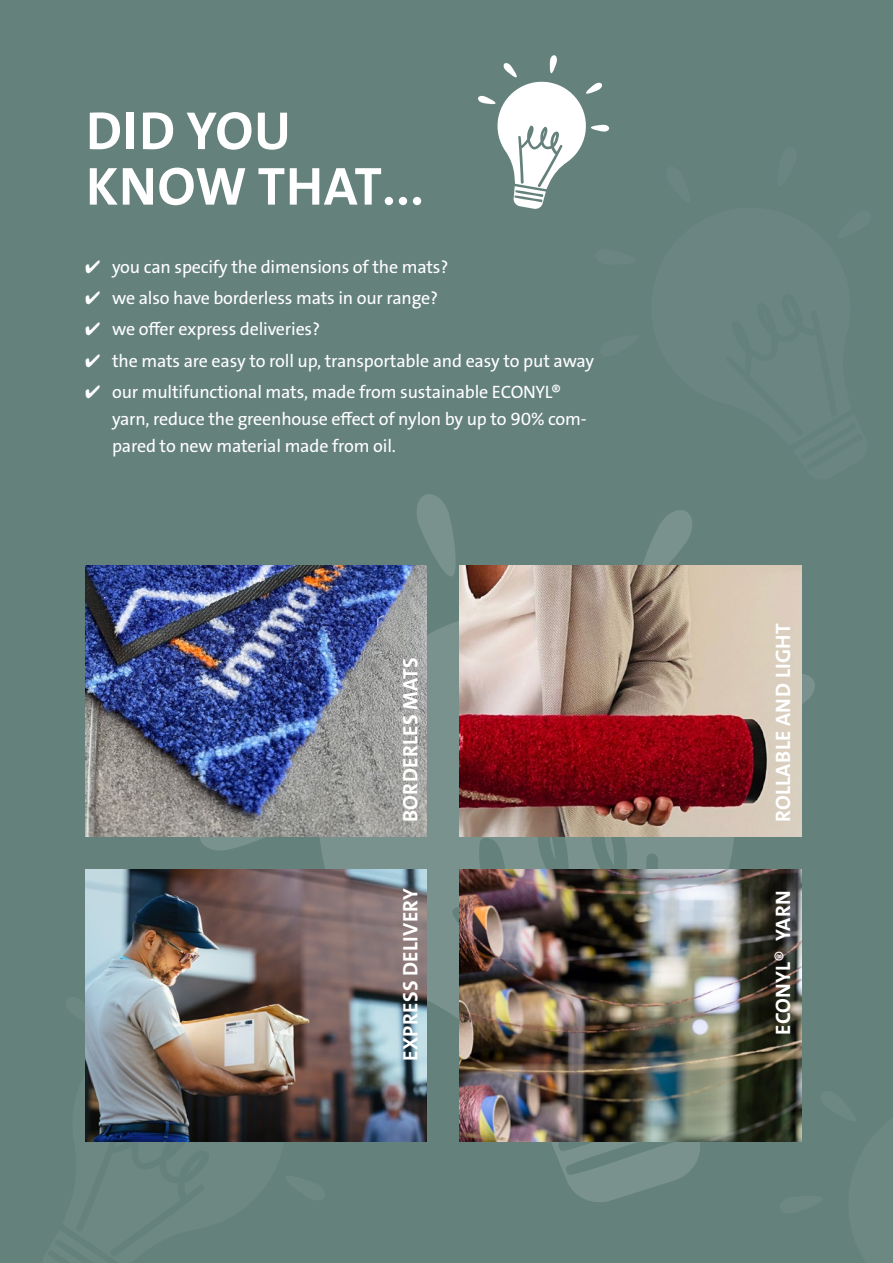
<style>
.page{position:relative;width:893px;height:1263px;background:#64817c}
.page>*{position:absolute;margin:0;border:0;box-sizing:border-box;transform-origin:0 0}
.t1{font:54px/55.5px "The Sans LP7 Bld";letter-spacing:.015em;color:#fff}
.t2{font:21px "The Sans LP7 Bld";letter-spacing:.015em;color:#fff}
.t3{font:18px/27px "The Sans LP5 Plain";letter-spacing:-.01em;color:#fff}
.s1{font-size:51px}
.s2{font-family:"The Sans Os F";font-weight:300}
</style>
<div class="page">
<svg style="left:478px;top:55px;width:131px;height:154px"></svg>
<svg style="left:545px;top:1141px;width:158px;height:61px"></svg>
<svg style="left:417px;top:494px;width:43px;height:85px"></svg>
<svg style="left:643px;top:510px;width:49px;height:55px"></svg>
<svg style="left:801px;top:671px;width:14px;height:54px"></svg>
<svg style="left:200px;top:837px;width:65px;height:14px"></svg>
<svg style="left:294px;top:584px;width:449px;height:533px;fill:#79928d"></svg>
<img style="left:85px;top:565px;width:342px;height:272px">
<img style="left:85px;top:870px;width:342px;height:271px">
<img style="left:460px;top:870px;width:341px;height:271px">
<img style="left:460px;top:565px;width:341px;height:272px">
<h1 class="t1" style="left:86px;top:104px;width:339px">DID YOU<br>KNOW THAT<span class="s1">...</span></h1>
<p class="t3" style="left:85px;top:253px;width:365px">✔ you can specify the dimensions of the mats?</p>
<p class="t3" style="left:85px;top:285px;width:355px">✔ we also have borderless mats in our range?</p>
<p class="t3" style="left:85px;top:316px;width:237px">✔ we offer express deliveries?</p>
<p class="t3" style="left:85px;top:347px;width:511px">✔ the mats are easy to roll up, transportable and easy to put away</p>
<p class="t3" style="left:112px;top:378px;width:476px;text-indent:-27px">✔ our multifunctional mats, made from sustainable ECONYL® yarn, reduce the greenhouse effect of nylon by up to 90% com&shy;pared to new material made from oil.</p>
<p class="t2" style="left:397px;top:822px;width:166px;rotate:-90deg">BORDERLES MATS</p>
<p class="t2" style="left:770px;top:822px;width:201px;rotate:-90deg">ROLLABLE AND LIGHT</p>
<p class="t2" style="left:397px;top:1060px;width:174px;rotate:-90deg">EXPRESS DELIVERY</p>
<p class="t2" style="left:770px;top:1035px;width:146px;rotate:-90deg">ECONYL<span class="s2">®</span> YARN</p>
</div>
